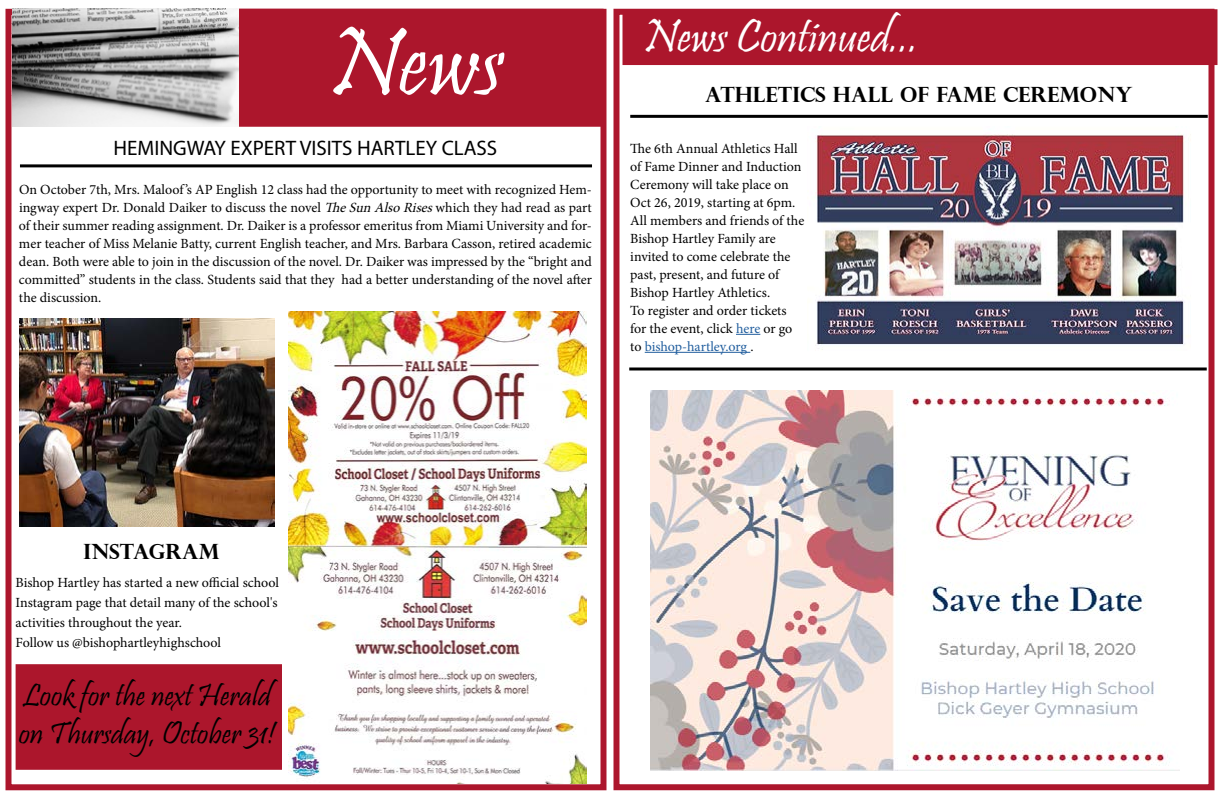
<style>
.page{position:relative;width:1224px;height:792px;background:#fff}
.page>*{position:absolute;margin:0;border:0;box-sizing:border-box;transform-origin:0 0}
.t1{font:100px "Pristina";color:#fff}
.t2{font:48px "Pristina";color:#fff}
.t3{font:32px/38.4px "Pristina";color:#000}
.t4{font:700 21px "Perpetua Titling";color:#000}
.t5{font:21px "Myriad Pro";color:#000}
.t6{font:14px/18px "Minion Pro";letter-spacing:-.005em;color:#000}
.s1{font-style:italic}
.s2{color:#215e9e}
</style>
<div class="page">
<div style="left:6px;top:9px;width:600px;height:781px;border:6px solid #ac162c"></div>
<div style="left:614px;top:9px;width:600px;height:781px;border:6px solid #ac162c"></div>
<div style="left:238px;top:9px;width:366px;height:118px;background:#ac162c;border:2px solid #ac162c"></div>
<img style="left:12px;top:9px;width:226px;height:118px">
<div style="left:622px;top:9px;width:596px;height:56px;background:#ac162c"></div>
<hr style="left:630px;top:115px;width:578px;height:3px;background:#000">
<hr style="left:20px;top:164px;width:572px;height:3px;background:#000">
<svg style="left:736px;top:334px;width:24px;height:1px"></svg>
<hr style="left:645px;top:352px;width:105px;height:1px;background:#215e9e">
<hr style="left:629px;top:368px;width:578px;height:2px;background:#000">
<img style="left:816px;top:134px;width:373px;height:216px">
<img style="left:19px;top:319px;width:256px;height:207px">
<img style="left:289px;top:311px;width:297px;height:473px">
<div style="left:16px;top:664px;width:266px;height:106px;background:#ac162c;border:3px solid #ac162c"></div>
<img style="left:651px;top:390px;width:519px;height:380px">
<h1 class="t1" style="left:328px;top:7px;width:177px">News</h1>
<h3 class="t5" style="left:114px;top:135px;width:385px">HEMINGWAY EXPERT VISITS HARTLEY CLASS</h3>
<p class="t6" style="left:19px;top:181px;width:574px;text-align:justify">On October 7th, Mrs. Maloof ’s AP English 12 class had the opportunity to meet with recognized Hem&shy;ingway expert Dr. Donald Daiker to discuss the novel <span class="s1">TheSunAlsoRises</span>which they had read as part of their summer reading assignment. Dr. Daiker is a professor emeritus from Miami University and for&shy;mer teacher of Miss Melanie Batty, current English teacher, and Mrs. Barbara Casson, retired academic dean. Both were able to join in the discussion of the novel. Dr. Daiker was impressed by the “bright and committed” students in the class. Students said that they had a better understanding of the novel after the discussion.</p>
<h2 class="t2" style="left:644px;top:10px;width:277px">News Continued...</h2>
<h3 class="t4" style="left:705px;top:81px;width:429px">ATHLETICS HALL OF FAME CEREMONY</h3>
<p class="t6" style="left:630px;top:140px;width:176px">The 6th Annual Athletics Hall of Fame Dinner and Induction<br>Ceremony will take place on<br>Oct 26, 2019, starting at 6pm.<br>All members and friends of the<br>Bishop Hartley Family are invited to come celebrate the past, present, and future of<br>Bishop Hartley Athletics.<br>To register and order tickets for the event, click <span class="s2">here</span> or go to <span class="s2">bishop-hartley.org</span> .</p>
<h3 class="t4" style="left:83px;top:538px;width:137px">INSTAGRAM</h3>
<p class="t6" style="left:16px;top:572px;width:265px;line-height:20px">Bishop Hartley has started a new official school Instagram page that detail many of the school's activities throughout the year.<br>Follow us @bishophartleyhighschool</p>
<h3 class="t3" style="left:19px;top:679px;width:258px">Look for the next Herald on Thursday, October 31!</h3>
</div>
